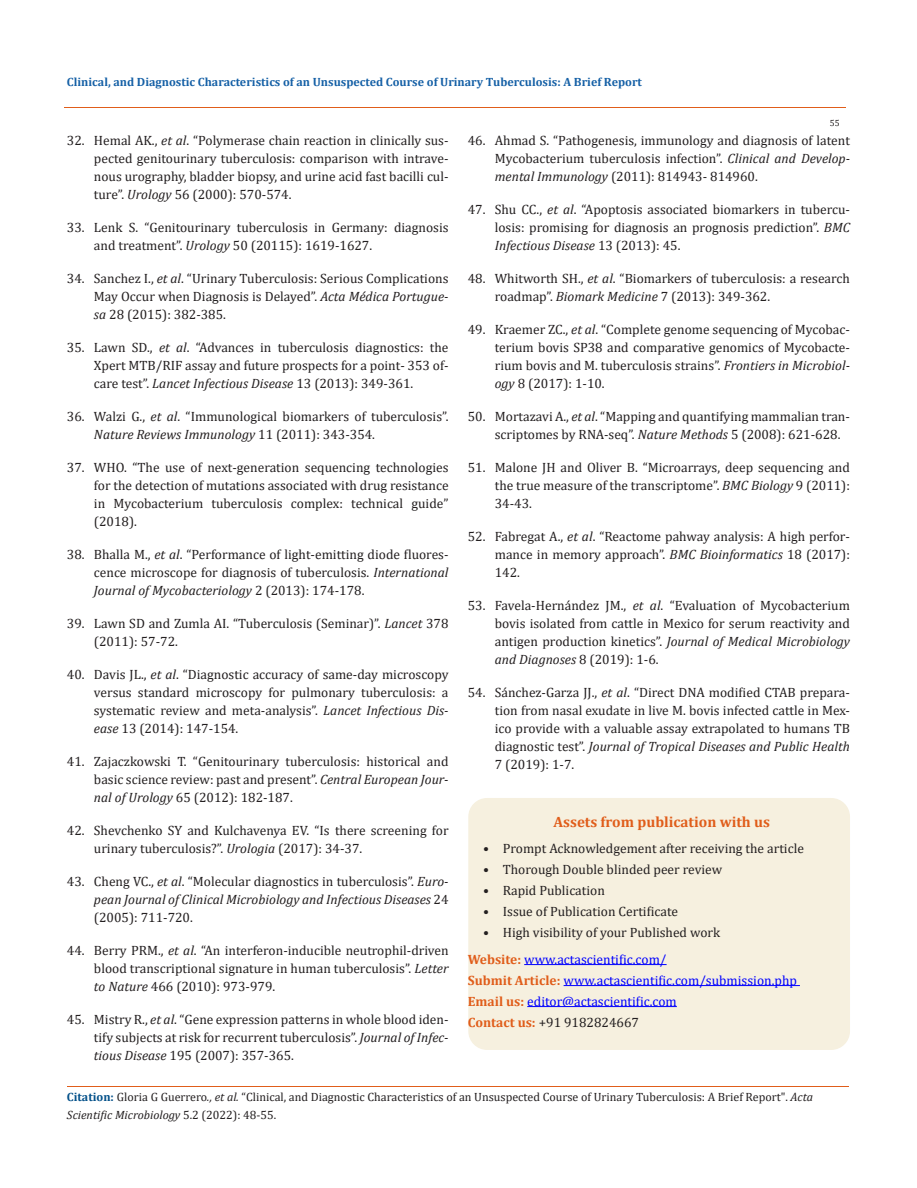
<style>
.page{position:relative;width:917px;height:1188px;background:#fff}
.page>*{position:absolute;margin:0;border:0;box-sizing:border-box;transform-origin:0 0}
.t1{font:700 15px "Cambria";color:#e05d1a}
.t2{font:13.5px/18px "Cambria";color:#231f20;text-align:justify}
.t3{font:13.5px "Cambria";color:#00f}
.t4{font:12px/18px "Cambria";color:#231f20}
.t5{font:700 12px "Cambria";color:#1560a6}
.t6{font:9px "Cambria";color:#231f20}
.s1{font-style:italic}
.s2{font-weight:700;color:#e05d1a}
.s3{font-weight:700;color:#035089}
</style>
<div class="page">
<div style="left:469px;top:799px;width:380px;height:250px;background:#f6f0df;border-radius:18px"></div>
<div style="left:468px;top:798px;width:382px;height:252px;border:2px solid #f6f0df;border-radius:18px"></div>
<hr style="left:524px;top:964px;width:142px;height:1px;background:#00f">
<hr style="left:563px;top:985px;width:236px;height:1px;background:#00f">
<hr style="left:527px;top:1006px;width:150px;height:1px;background:#00f">
<hr style="left:64px;top:108px;width:781px;height:1px;background:#e05d1a">
<hr style="left:67px;top:1086px;width:781px;height:1px;background:#e05d1a">
<p class="t5" style="left:67px;top:73px;width:576px">Clinical, and Diagnostic Characteristics of an Unsuspected Course of Urinary Tuberculosis: A Brief Report</p>
<p class="t6" style="left:829px;top:118px;width:11px">55</p>
<p class="t2" style="left:94px;top:132px;width:356px;text-indent:-27px">32. Hemal AK., <span class="s1">et al</span>. “Polymerase chain reaction in clinically sus&shy;pected genitourinary tuberculosis: comparison with intrave&shy;nous urography, bladder biopsy, and urine acid fast bacilli cul&shy;ture”. <span class="s1">Urology</span> 56 (2000): 570-574.</p>
<p class="t2" style="left:94px;top:219px;width:356px;text-indent:-27px">33. Lenk S. “Genitourinary tuberculosis in Germany: diagnosis and treatment”. <span class="s1">Urology</span> 50 (20115): 1619-1627.</p>
<p class="t2" style="left:94px;top:270px;width:356px;text-indent:-27px">34. Sanchez I., <span class="s1">et al</span>. “Urinary Tuberculosis: Serious Complications May Occur when Diagnosis is Delayed”. <span class="s1">Acta Médica Portugue&shy;sa</span> 28 (2015): 382-385.</p>
<p class="t2" style="left:94px;top:339px;width:356px;text-indent:-27px">35. Lawn SD., <span class="s1">et al</span>. “Advances in tuberculosis diagnostics: the Xpert MTB/RIF assay and future prospects for a point- 353 of&shy;care test”. <span class="s1">Lancet Infectious Disease</span> 13 (2013): 349-361.</p>
<p class="t2" style="left:94px;top:408px;width:356px;text-indent:-27px">36. Walzi G., <span class="s1">et al</span>. “Immunological biomarkers of tuberculosis”.<br><span class="s1">Nature Reviews Immunology</span> 11 (2011): 343-354.</p>
<p class="t2" style="left:94px;top:459px;width:356px;text-indent:-27px">37. WHO. “The use of next-generation sequencing technologies for the detection of mutations associated with drug resistance in Mycobacterium tuberculosis complex: technical guide” (2018).</p>
<p class="t2" style="left:94px;top:546px;width:356px;text-indent:-27px">38. Bhalla M., <span class="s1">et al</span>. “Performance of light-emitting diode fluores&shy;cence microscope for diagnosis of tuberculosis. <span class="s1">International Journal of Mycobacteriology</span> 2 (2013): 174-178.</p>
<p class="t2" style="left:94px;top:615px;width:356px;text-indent:-27px">39. Lawn SD and Zumla AI. “Tuberculosis (Seminar)”. <span class="s1">Lancet</span> 378 (2011): 57-72.</p>
<p class="t2" style="left:94px;top:666px;width:356px;text-indent:-27px">40. Davis JL., <span class="s1">et al</span>. “Diagnostic accuracy of same-day microscopy versus standard microscopy for pulmonary tuberculosis: a systematic review and meta-analysis”. <span class="s1">Lancet Infectious Dis&shy;ease</span> 13 (2014): 147-154.</p>
<p class="t2" style="left:94px;top:753px;width:356px;text-indent:-27px">41. Zajaczkowski T. “Genitourinary tuberculosis: historical and basic science review: past and present”. <span class="s1">Central European Jour&shy;nal of Urology</span> 65 (2012): 182-187.</p>
<p class="t2" style="left:94px;top:822px;width:356px;text-indent:-27px">42. Shevchenko SY and Kulchavenya EV. “Is there screening for urinary tuberculosis?”. <span class="s1">Urologia</span> (2017): 34-37.</p>
<p class="t2" style="left:94px;top:873px;width:356px;text-indent:-27px">43. Cheng VC., <span class="s1">et al</span>. “Molecular diagnostics in tuberculosis”. <span class="s1">Euro&shy;pean Journal of Clinical Microbiology and Infectious Diseases</span> 24 (2005): 711-720.</p>
<p class="t2" style="left:94px;top:942px;width:356px;text-indent:-27px">44. Berry PRM., <span class="s1">et al</span>. “An interferon-inducible neutrophil-driven blood transcriptional signature in human tuberculosis”. <span class="s1">Letter to Nature</span> 466 (2010): 973-979.</p>
<p class="t2" style="left:94px;top:1011px;width:356px;text-indent:-27px">45. Mistry R., <span class="s1">et al</span>. “Gene expression patterns in whole blood iden&shy;tify subjects at risk for recurrent tuberculosis”. <span class="s1">Journal of Infec&shy;tious Disease</span> 195 (2007): 357-365.</p>
<p class="t2" style="left:495px;top:132px;width:357px;text-indent:-27px">46. Ahmad S. “Pathogenesis, immunology and diagnosis of latent Mycobacterium tuberculosis infection”. <span class="s1">Clinical and Develop&shy;mental Immunology</span> (2011): 814943- 814960.</p>
<p class="t2" style="left:495px;top:201px;width:357px;text-indent:-27px">47. Shu CC., <span class="s1">et al</span>. “Apoptosis associated biomarkers in tubercu&shy;losis: promising for diagnosis an prognosis prediction”. <span class="s1">BMC Infectious Disease</span> 13 (2013): 45.</p>
<p class="t2" style="left:495px;top:270px;width:357px;text-indent:-27px">48. Whitworth SH., <span class="s1">et al</span>. “Biomarkers of tuberculosis: a research roadmap”. <span class="s1">Biomark Medicine</span> 7 (2013): 349-362.</p>
<p class="t2" style="left:495px;top:321px;width:357px;text-indent:-27px">49. Kraemer ZC., <span class="s1">et al</span>. “Complete genome sequencing of Mycobac&shy;terium bovis SP38 and comparative genomics of Mycobacte&shy;rium bovis and M. tuberculosis strains”. <span class="s1">Frontiers in Microbiol&shy;ogy</span> 8 (2017): 1-10.</p>
<p class="t2" style="left:495px;top:408px;width:357px;text-indent:-27px">50. Mortazavi A., <span class="s1">et al</span>. “Mapping and quantifying mammalian tran&shy;scriptomes by RNA-seq”. <span class="s1">Nature Methods</span> 5 (2008): 621-628.</p>
<p class="t2" style="left:495px;top:459px;width:357px;text-indent:-27px">51. Malone JH and Oliver B. “Microarrays, deep sequencing and the true measure of the transcriptome”. <span class="s1">BMC Biology</span> 9 (2011):<br>34-43.</p>
<p class="t2" style="left:495px;top:528px;width:357px;text-indent:-27px">52. Fabregat A., <span class="s1">et al</span>. “Reactome pahway analysis: A high perfor&shy;mance in memory approach”. <span class="s1">BMC Bioinformatics</span> 18 (2017):<br>142.</p>
<p class="t2" style="left:495px;top:597px;width:357px;text-indent:-27px">53. Favela-Hernández JM., <span class="s1">et al</span>. “Evaluation of Mycobacterium bovis isolated from cattle in Mexico for serum reactivity and antigen production kinetics”. <span class="s1">Journal of Medical Microbiology and Diagnoses</span> 8 (2019): 1-6.</p>
<p class="t2" style="left:495px;top:684px;width:357px;text-indent:-27px">54. Sánchez-Garza JJ., <span class="s1">et al</span>. “Direct DNA modified CTAB prepara&shy;tion from nasal exudate in live M. bovis infected cattle in Mex&shy;ico provide with a valuable assay extrapolated to humans TB diagnostic test”. <span class="s1">Journal of Tropical Diseases and Public Health </span>7 (2019): 1-7.</p>
<p class="t1" style="left:553px;top:811px;width:218px">Assets from publication with us</p>
<p class="t2" style="left:483px;top:839px;width:322px">• Prompt Acknowledgement after receiving the article</p>
<p class="t2" style="left:483px;top:860px;width:240px">• Thorough Double blinded peer review</p>
<p class="t2" style="left:483px;top:881px;width:123px">• Rapid Publication</p>
<p class="t2" style="left:483px;top:902px;width:196px">• Issue of Publication Certificate</p>
<p class="t2" style="left:483px;top:923px;width:238px">• High visibility of your Published work</p>
<p class="t3" style="left:468px;top:951px;width:200px"><span class="s2">Website:</span> www.actascientific.com/</p>
<p class="t3" style="left:468px;top:972px;width:330px"><span class="s2">Submit Article:</span> www.actascientific.com/submission.php</p>
<p class="t3" style="left:468px;top:993px;width:210px"><span class="s2">Email us:</span> editor@actascientific.com</p>
<p class="t2" style="left:468px;top:1013px;width:173px"><span class="s2">Contact us:</span> +91 9182824667</p>
<p class="t4" style="left:67px;top:1088px;width:747px"><span class="s3">Citation:</span> Gloria G Guerrero<span class="s1">., et al.</span> “Clinical, and Diagnostic Characteristics of an Unsuspected Course of Urinary Tuberculosis: A Brief Report". <span class="s1">Acta<br>Scientific Microbiology</span> 5.2 (2022): 48-55.</p>
</div>
